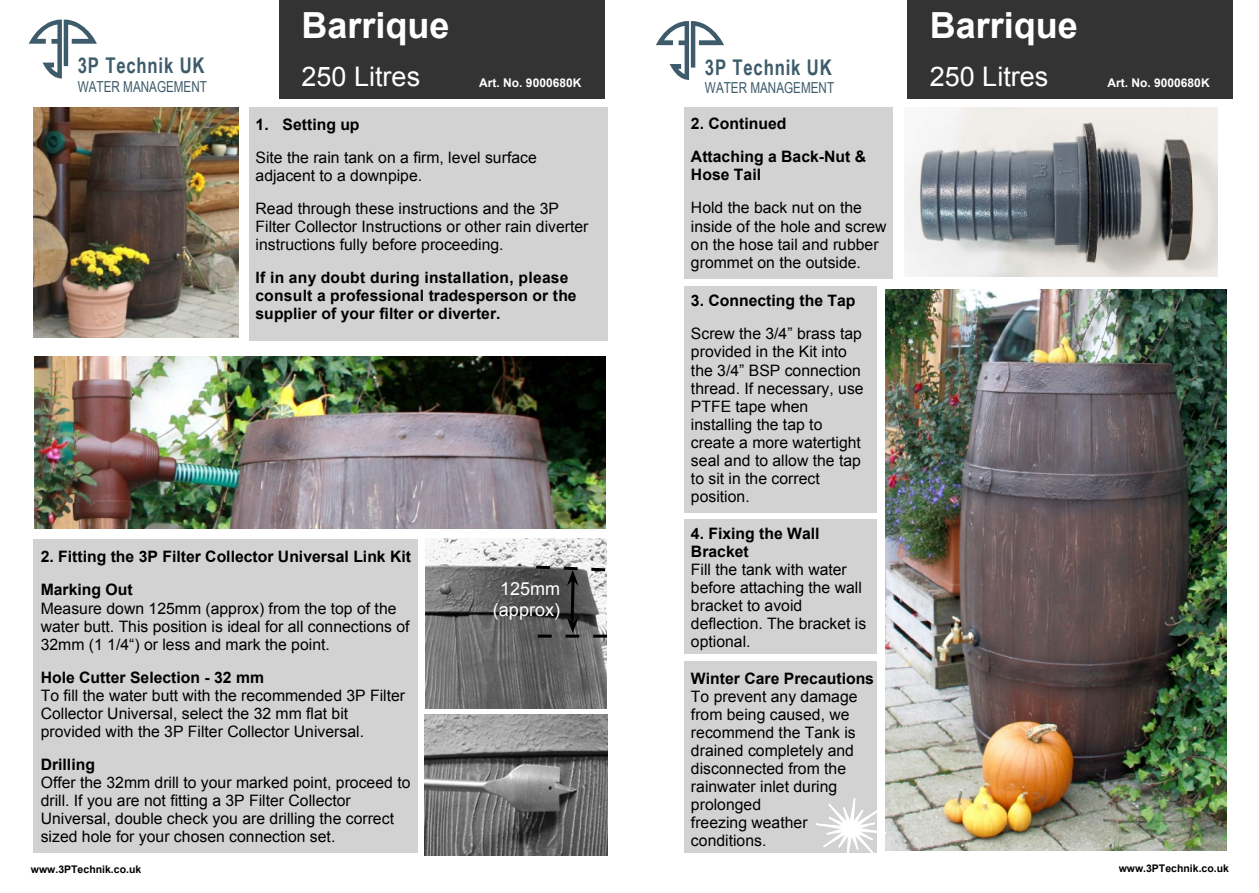
<style>
.page{position:relative;width:1259px;height:893px;background:#fff}
.page>*{position:absolute;margin:0;border:0;box-sizing:border-box;transform-origin:0 0}
.t1{font:700 36px "Arial";color:#fff}
.t2{font:27px "Arial";color:#fff}
.t3{font:700 21.6px "Arial Narrow";letter-spacing:.04em;color:#3d5b6a;scale:.94 1}
.t4{font:18px/20.7px "Arial";color:#fff;text-align:center}
.t5{font:15.75px/18px "Arial";color:#000}
.t6{font:700 15.75px/33px "Arial";color:#000}
.t7{font:700 15.6px/18px "Arial";letter-spacing:.01em;color:#000}
.t8{font:15.15px "Arial Narrow";color:#3d5b6a;scale:.94 1}
.t9{font:700 12px "Arial";color:#fff}
.t10{font:700 10.5px "Arial";color:#000}
</style>
<div class="page">
<img style="left:34px;top:357px;width:571px;height:171px">
<img style="left:886px;top:290px;width:340px;height:561px">
<img style="left:34px;top:107px;width:205px;height:231px">
<div style="left:907px;top:0;width:325px;height:98px;background:#333"></div>
<div style="left:279px;top:0;width:325px;height:98px;background:#333"></div>
<div style="left:249px;top:107px;width:358px;height:234px;background:#d2d2d2"></div>
<div style="left:34px;top:539px;width:384px;height:314px;background:#d2d2d2"></div>
<div style="left:684px;top:107px;width:209px;height:172px;background:#d2d2d2"></div>
<img style="left:425px;top:714px;width:183px;height:142px">
<img style="left:426px;top:538px;width:181px;height:171px">
<svg style="left:533px;top:564px;width:75px;height:74px;background:#696969"></svg>
<div style="left:684px;top:286px;width:192px;height:227px;background:#d2d2d2"></div>
<div style="left:684px;top:519px;width:192px;height:135px;background:#d2d2d2"></div>
<div style="left:684px;top:661px;width:192px;height:192px;background:#d2d2d2"></div>
<img style="left:904px;top:107px;width:313px;height:169px">
<svg style="left:29px;top:20px;width:68px;height:59px"></svg>
<div style="left:78px;top:53px;width:127px;height:25px;background:#fff"></div>
<div style="left:78px;top:78px;width:129px;height:17px;background:#fff"></div>
<svg style="left:656px;top:21px;width:68px;height:59px"></svg>
<div style="left:705px;top:54px;width:127px;height:25px;background:#fff"></div>
<div style="left:705px;top:79px;width:129px;height:18px;background:#fff"></div>
<svg style="left:816px;top:779px;width:107px;height:74px"></svg>
<h3 class="t3" style="left:78px;top:58px;width:136px">3P Technik UK</h3>
<p class="t8" style="left:78px;top:81px;width:139px">WATER MANAGEMENT</p>
<h1 class="t1" style="left:301px;top:12px;width:150px">Barrique</h1>
<h2 class="t2" style="left:301px;top:66px;width:120px">250 Litres</h2>
<p class="t9" style="left:479px;top:79px;width:104px">Art. No. 9000680K</p>
<p class="t6" style="left:255px;top:109px;width:105px">1. Setting up</p>
<p class="t5" style="left:255px;top:150px;width:283px">Site the rain tank on a firm, level surface adjacent to a downpipe.</p>
<p class="t5" style="left:255px;top:201px;width:334px">Read through these instructions and the 3P<br>Filter Collector Instructions or other rain diverter instructions fully before proceeding.</p>
<p class="t7" style="left:255px;top:270px;width:322px">If in any doubt during installation, please consult a professional tradesperson or the supplier of your filter or diverter.</p>
<p class="t6" style="left:41px;top:542px;width:372px">2. Fitting the 3P Filter Collector Universal Link Kit<br>Marking Out</p>
<p class="t5" style="left:41px;top:600px;width:370px">Measure down 125mm (approx) from the top of the water butt. This position is ideal for all connections of<br>32mm (1 1/4“) or less and mark the point.</p>
<p class="t6" style="left:41px;top:662px;width:225px">Hole Cutter Selection - 32 mm</p>
<p class="t5" style="left:41px;top:688px;width:366px">To fill the water butt with the recommended 3P Filter<br>Collector Universal, select the 32 mm flat bit provided with the 3P Filter Collector Universal.</p>
<p class="t6" style="left:41px;top:749px;width:56px">Drilling</p>
<p class="t5" style="left:41px;top:775px;width:371px">Offer the 32mm drill to your marked point, proceed to drill. If you are not fitting a 3P Filter Collector Universal, double check you are drilling the correct sized hole for your chosen connection set.</p>
<p class="t4" style="left:493px;top:580px;width:69px">125mm (approx)</p>
<h3 class="t3" style="left:705px;top:59px;width:136px">3P Technik UK</h3>
<p class="t8" style="left:705px;top:82px;width:139px">WATER MANAGEMENT</p>
<p class="t6" style="left:691px;top:109px;width:177px">2. Continued<br>Attaching a Back-Nut &amp;</p>
<p class="t6" style="left:691px;top:160px;width:72px">Hose Tail</p>
<p class="t5" style="left:691px;top:200px;width:197px">Hold the back nut on the inside of the hole and screw on the hose tail and rubber grommet on the outside.</p>
<p class="t6" style="left:691px;top:286px;width:166px">3. Connecting the Tap</p>
<p class="t5" style="left:691px;top:326px;width:174px">Screw the 3/4” brass tap provided in the Kit into the 3/4” BSP connection thread. If necessary, use<br>PTFE tape when installing the tap to create a more watertight seal and to allow the tap to sit in the correct position.</p>
<p class="t6" style="left:691px;top:526px;width:130px;line-height:18px">4. Fixing the Wall<br>Bracket</p>
<p class="t5" style="left:691px;top:562px;width:177px">Fill the tank with water before attaching the wall bracket to avoid deflection. The bracket is optional.</p>
<p class="t6" style="left:691px;top:663px;width:185px">Winter Care Precautions</p>
<p class="t5" style="left:691px;top:689px;width:168px">To prevent any damage from being caused, we recommend the Tank is drained completely and disconnected from the rainwater inlet during prolonged<br>freezing weather conditions.</p>
<h1 class="t1" style="left:929px;top:12px;width:150px">Barrique</h1>
<h2 class="t2" style="left:929px;top:66px;width:120px">250 Litres</h2>
<p class="t9" style="left:1107px;top:79px;width:104px">Art. No. 9000680K</p>
<p class="t10" style="left:31px;top:865px;width:112px">www.3PTechnik.co.uk</p>
<p class="t10" style="left:1118px;top:864px;width:112px">www.3PTechnik.co.uk</p>
</div>
